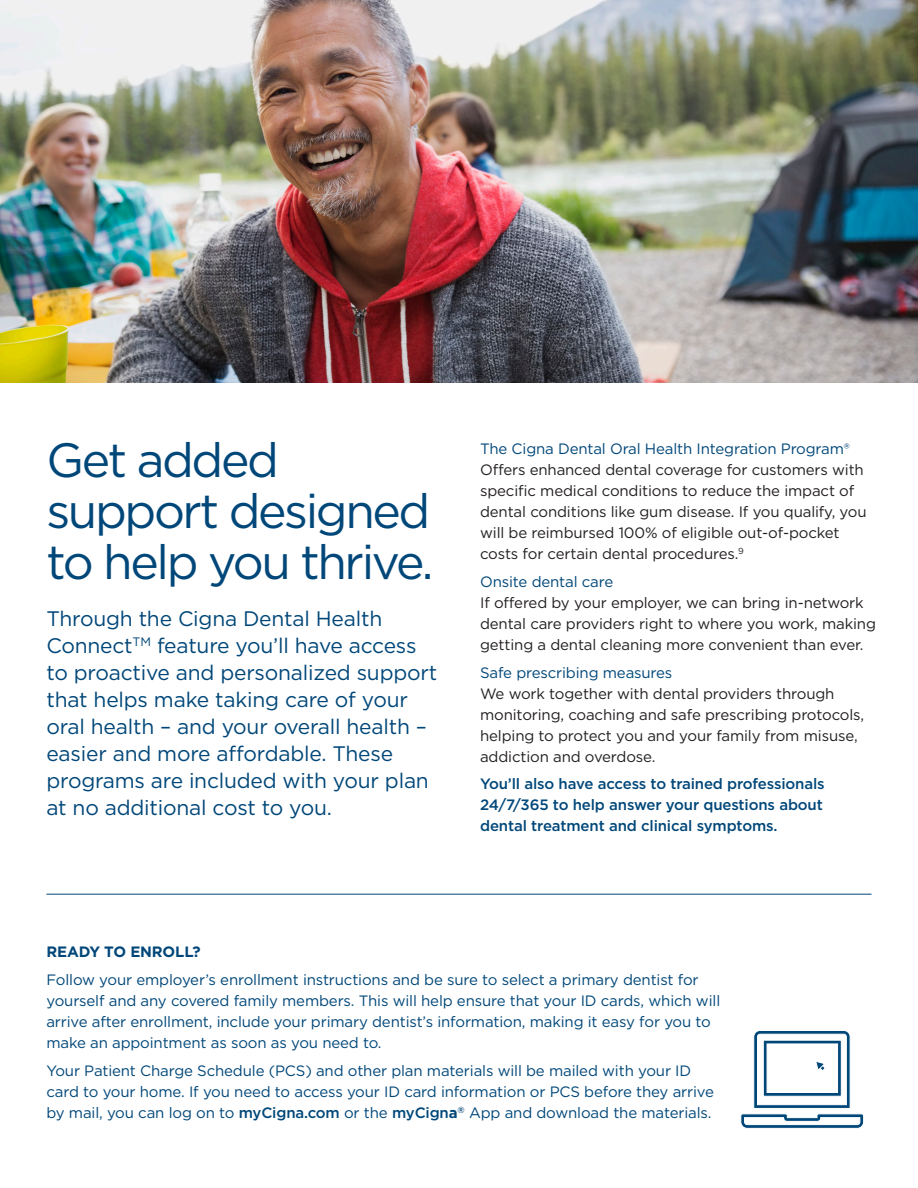
<style>
.page{position:relative;width:918px;height:1188px;background:#fff}
.page>*{position:absolute;margin:0;border:0;box-sizing:border-box;transform-origin:0 0}
.Headline_2_bars_phot{font:48px/51px "Gotham";letter-spacing:-.05em;color:#004779}
.Headline_2_bars_phot-2{font:21px/27px "Gotham";letter-spacing:-.01em;color:#004779}
.Headline_2_bars_phot-3{font:15px/21px "Gotham";letter-spacing:-.01em;color:#231f20}
.Headline_2_bars_phot-4{font:15px/21px "Gotham";letter-spacing:-.01em;color:#004779}
.Headline_2_bars_phot-5{font:500 15px/21px "Gotham";letter-spacing:-.01em;color:#004779}
.Headline_2_bars_phot-6{font:700 15px "Gotham";letter-spacing:-.01em;color:#004779}
.s1{color:#004779}
.s2{font-weight:500}
.s3{font-weight:700}
</style>
<div class="page">
<img style="left:0;top:0;width:918px;height:382px">
<svg style="left:740px;top:1030px;width:124px;height:99px"></svg>
<hr style="left:46px;top:894px;width:826px;height:1px;background:#004779">
<p class="Headline_2_bars_phot" style="left:46px;top:434px;width:389px">Get added support designed to help you thrive.</p>
<p class="Headline_2_bars_phot-2" style="left:46px;top:605px;width:392px">Through the Cigna Dental Health Connect<sup>TM</sup> feature you’ll have access to proactive and personalized support that helps make taking care of your oral health – and your overall health – easier and more affordable. These programs are included with your plan at no additional cost to you.</p>
<p class="Headline_2_bars_phot-3" style="left:480px;top:438px;width:388px"><span class="s1">The Cigna Dental Oral Health Integration Program® </span>Offers enhanced dental coverage for customers with specific medical conditions to reduce the impact of dental conditions like gum disease. If you qualify, you will be reimbursed 100% of eligible out-of-pocket costs for certain dental procedures.<sup>9</sup></p>
<p class="Headline_2_bars_phot-3" style="left:480px;top:571px;width:397px"><span class="s1">Onsite dental care<br></span>If offered by your employer, we can bring in-network dental care providers right to where you work, making getting a dental cleaning more convenient than ever.</p>
<p class="Headline_2_bars_phot-3" style="left:480px;top:662px;width:386px"><span class="s1">Safe prescribing measures<br></span>We work together with dental providers through monitoring, coaching and safe prescribing protocols, helping to protect you and your family from misuse, addiction and overdose.</p>
<p class="Headline_2_bars_phot-5" style="left:480px;top:773px;width:346px">You’ll also have access to trained professionals<br>24/7/365 to help answer your questions about dental treatment and clinical symptoms.</p>
<p class="Headline_2_bars_phot-6" style="left:46px;top:942px;width:156px">READY TO ENROLL?</p>
<p class="Headline_2_bars_phot-4" style="left:46px;top:969px;width:675px">Follow your employer’s enrollment instructions and be sure to select a primary dentist for yourself and any covered family members. This will help ensure that your ID cards, which will arrive after enrollment, include your primary dentist’s information, making it easy for you to make an appointment as soon as you need to.</p>
<p class="Headline_2_bars_phot-4" style="left:46px;top:1060px;width:669px">Your Patient Charge Schedule (PCS) and other plan materials will be mailed with your ID card to your home. If you need to access your ID card information or PCS before they arrive by mail, you can log on to <span class="s2">myCigna.com</span> or the <span class="s2">myCign</span><span class="s3">a</span><sup>®</sup> App and download the materials.</p>
</div>
